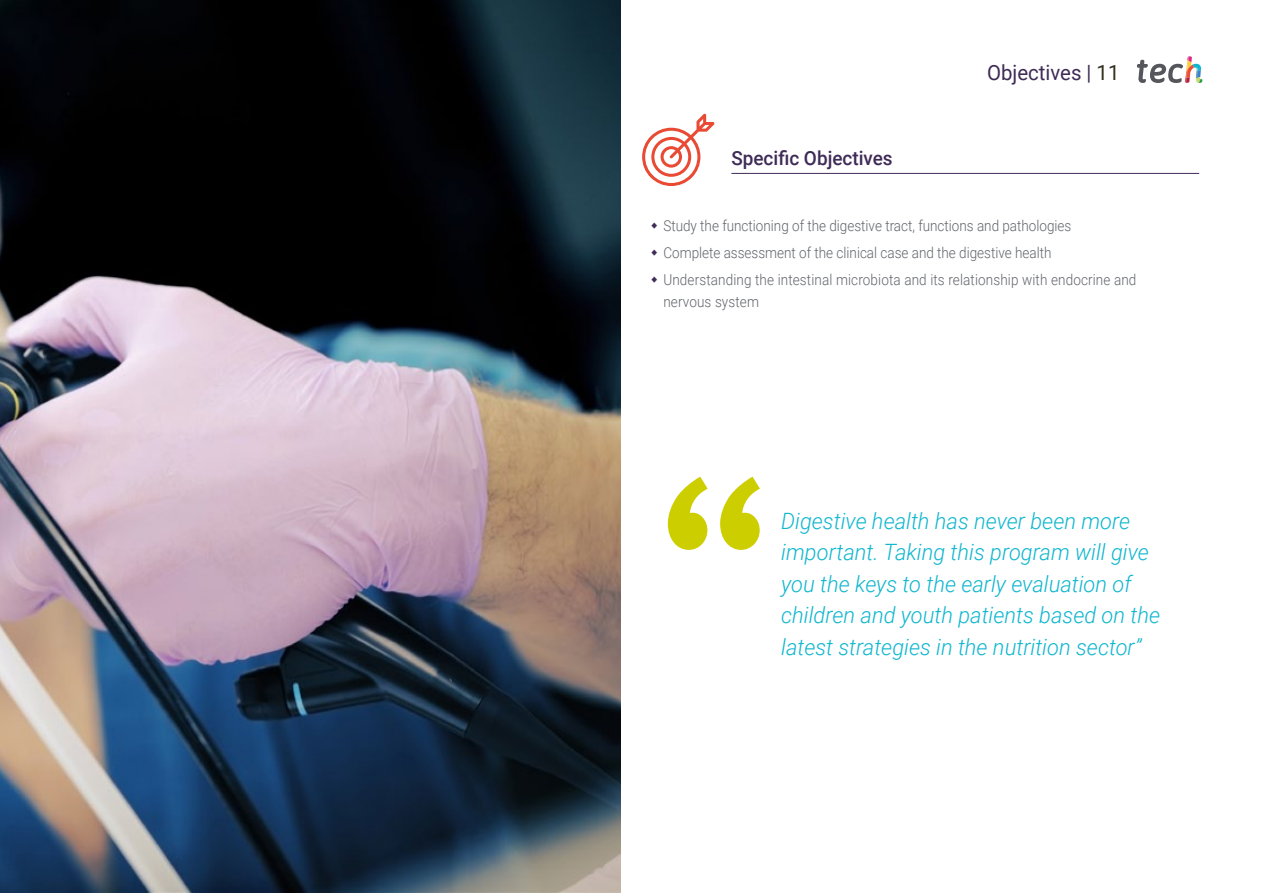
<style>
.page{position:relative;width:1263px;height:893px;background:#fff}
.page>*{position:absolute;margin:0;border:0;box-sizing:border-box;transform-origin:0 0}
.t1{font:italic 300 22.5px/31.5px "Roboto";color:#0fb6cf}
.t2{font:21px "Roboto";color:#3e2b56}
.t3{font:500 19.5px "Roboto";color:#3e2b56}
.t4{font:300 15px/26.7px "Roboto";color:#61646a;scale:.9 1}
.s1{color:#312e20}
</style>
<div class="page">
<svg style="left:642px;top:114px;width:72px;height:72px"></svg>
<hr style="left:731px;top:173px;width:468px;height:1px;background:#3e2b56">
<img style="left:0;top:0;width:621px;height:893px">
<svg style="left:668px;top:477px;width:92px;height:73px"></svg>
<svg style="left:1137px;top:56px;width:65px;height:27px"></svg>
<h3 class="t3" style="left:731px;top:144px;width:163px">Specific Objectives</h3>
<h2 class="t2" style="left:987px;top:57px;width:134px">Objectives | <span class="s1">11</span></h2>
<p class="t4" style="left:663px;top:212px;width:527px">Study the functioning of the digestive tract, functions and pathologies<br>Complete assessment of the clinical case and the digestive health<br>Understanding the intestinal microbiota and its relationship with endocrine and</p>
<p class="t4" style="left:663px;top:288px;width:108px">nervous system</p>
<h1 class="t1" style="left:781px;top:504px;width:380px">Digestive health has never been more important. Taking this program will give you the keys to the early evaluation of children and youth patients based on the latest strategies in the nutrition sector”</h1>
</div>
